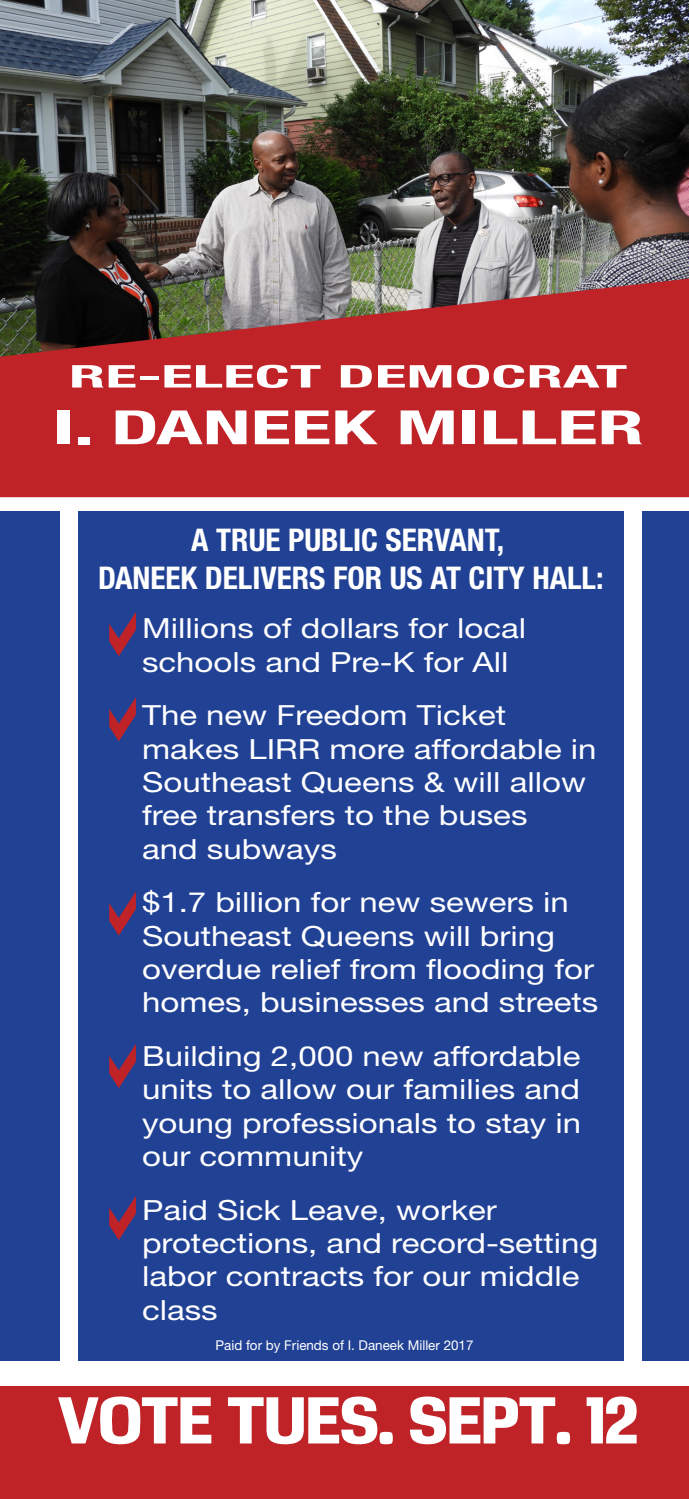
<style>
.page{position:relative;width:689px;height:1499px;background:#fff}
.page>*{position:absolute;margin:0;border:0;box-sizing:border-box;transform-origin:0 0}
.t1{font:700 condensed 47.25px "Helvetica Neue";color:#fff;scale:1.77 1}
.t2{font:700 condensed 31.28px/37.6px "Helvetica Neue";color:#fff;text-align:center}
.t3{font:700 condensed 31.28px "Helvetica Neue";color:#fff;scale:2.1 1}
.t4{font:27.68px/33.3px "Helvetica Neue";color:#fff;scale:1.19 1}
.t5{font:27.68px "Helvetica Neue";color:#fff;scale:1.26 1}
.t6{font:13.5px "Helvetica Neue";color:#fff}
</style>
<div class="page">
<img style="left:0;top:0;width:688px;height:278px">
<div style="left:0;top:1386px;width:688px;height:112px;background:#bf2227"></div>
<svg style="left:58px;top:1396px;width:153px;height:48px"></svg>
<svg style="left:228px;top:1396px;width:165px;height:48px"></svg>
<svg style="left:410px;top:1396px;width:160px;height:48px"></svg>
<svg style="left:586px;top:1396px;width:50px;height:47px"></svg>
<svg style="left:0;top:278px;width:688px;height:219px;background:#ad2d2f"></svg>
<div style="left:642px;top:511px;width:46px;height:850px;background:#214195"></div>
<div style="left:0;top:511px;width:60px;height:850px;background:#214195"></div>
<div style="left:78px;top:511px;width:545px;height:850px;background:#214195"></div>
<p class="t3" style="left:69px;top:357px;width:267px">RE-ELECT DEMOCRAT</p>
<h1 class="t1" style="left:52px;top:399px;width:336px">I. DANEEK MILLER</h1>
<p class="t2" style="left:98px;top:521px;width:507px">A TRUE PUBLIC SERVANT,<br>DANEEK DELIVERS FOR US AT CITY HALL:</p>
<p class="t5" style="left:106px;top:548px;width:367px">A true public servant, Daneek</p>
<p class="t4" style="left:142px;top:611px;width:324px">Millions of dollars for local schools and Pre-K for All</p>
<p class="t4" style="left:142px;top:698px;width:383px">The new Freedom Ticket makes LIRR more affordable in<br>Southeast Queens &amp; will allow free transfers to the buses<br>and subways</p>
<p class="t4" style="left:142px;top:885px;width:385px">$1.7 billion for new sewers in<br>Southeast Queens will bring overdue relief from flooding for homes, businesses and streets</p>
<p class="t4" style="left:142px;top:1039px;width:370px;text-align:justify">Building 2,000 new affordable units to allow our families and young professionals to stay in our community</p>
<p class="t4" style="left:142px;top:1192px;width:385px">Paid Sick Leave, worker protections, and record-setting labor contracts for our middle class</p>
<p class="t6" style="left:215px;top:1336px;width:259px">Paid for by Friends of I. Daneek Miller 2017</p>
</div>
